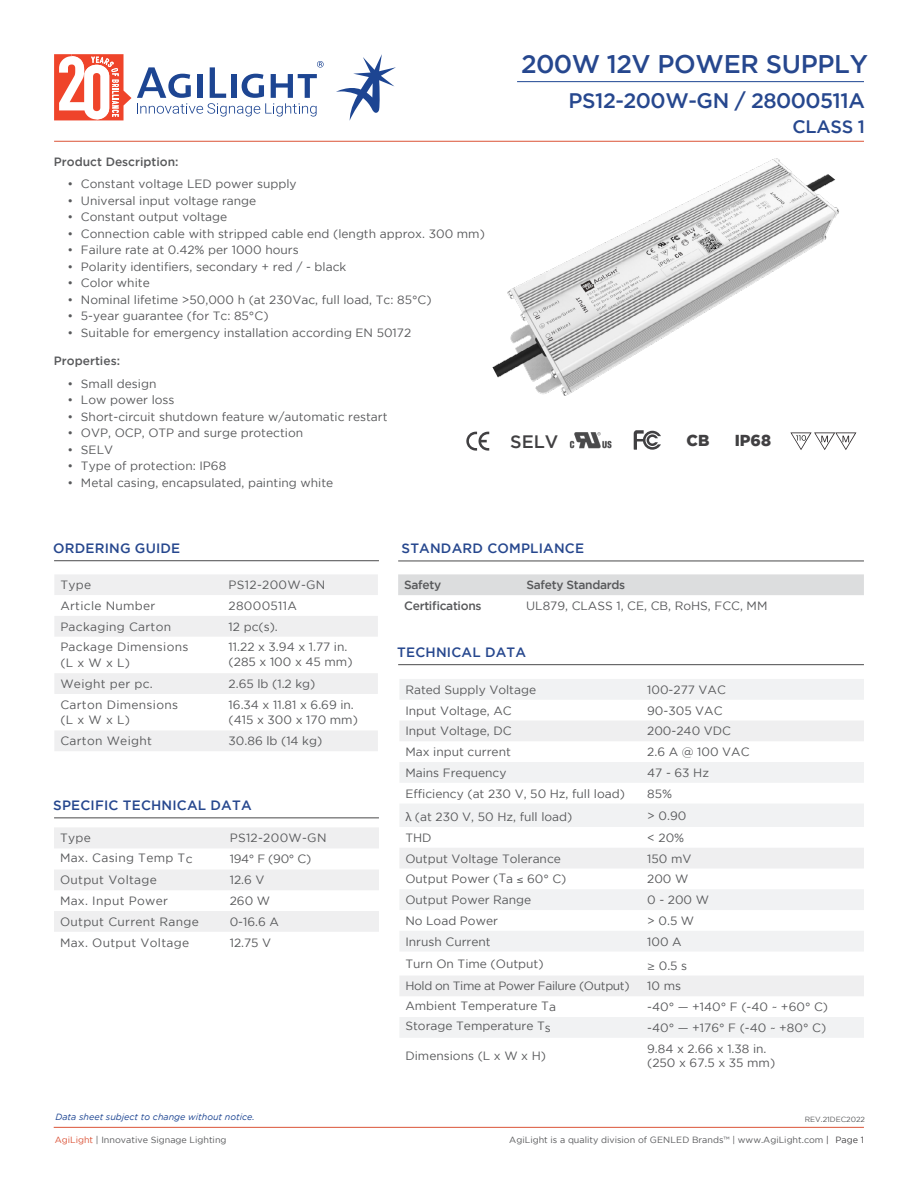
<style>
.page{position:relative;width:918px;height:1188px;background:#fff}
.page>*{position:absolute;margin:0;border:0;box-sizing:border-box;transform-origin:0 0}
.t1{font:500 25.5px "Gotham";letter-spacing:-.01em;color:#26478e}
.t2{font:500 21px "Gotham";letter-spacing:-.025em;color:#26478e}
.t3{font:500 18px "Gotham";letter-spacing:-.01em;color:#26478e}
.t4{font:500 18px "Gotham";color:#414042}
.t5{font:900 15.9px "Gotham";color:#414042}
.t6{font:500 13.5px "Gotham";letter-spacing:.015em;color:#26478e}
.t7{font:12px/15px "Gotham";color:#58595b}
.t8{font:12px/15.8px "Gotham";letter-spacing:.025em;color:#58595b}
.t9{font:500 12px "Gotham";letter-spacing:-.025em;color:#58595b}
.t10{font:12px "Gotham";letter-spacing:-.03em;color:#58595b}
.t11{font:500 12px "Gotham";color:#58595b}
.t12{font:9px "Gotham";color:#58595b}
.t13{font:italic 9px "Gotham";color:#1d4592}
.t14{font:7.5px "Gotham";color:#58595b}
.s1{font-family:"Helvetica Neue"}
.s2{font-family:"Avenir"}
.s3{color:#db5337}
.s4{color:#414042}
</style>
<div class="page">
<hr style="left:54px;top:141px;width:810px;height:1px;background:#db5336">
<hr style="left:54px;top:1127px;width:810px;height:1px;background:#db5337">
<svg style="left:137px;top:61px;width:187px;height:56px"></svg>
<svg style="left:54px;top:54px;width:77px;height:66px"></svg>
<svg style="left:336px;top:54px;width:60px;height:67px"></svg>
<hr style="left:517px;top:81px;width:347px;height:1px;background:#1d4592">
<img style="left:492px;top:158px;width:347px;height:238px">
<svg style="left:54px;top:575px;width:324px;height:62px"></svg>
<svg style="left:54px;top:673px;width:324px;height:78px"></svg>
<div style="left:54px;top:828px;width:325px;height:20px;background:#efeff0"></div>
<div style="left:54px;top:870px;width:325px;height:20px;background:#efeff0"></div>
<div style="left:54px;top:911px;width:325px;height:21px;background:#efeff0"></div>
<svg style="left:400px;top:679px;width:464px;height:359px;fill:#f4f5f5"></svg>
<svg style="left:400px;top:721px;width:464px;height:275px;fill:#f1f2f3"></svg>
<hr style="left:54px;top:560px;width:325px;height:1px;background:#4a4a4b">
<hr style="left:398px;top:664px;width:466px;height:1px;background:#4a4a4b">
<hr style="left:54px;top:818px;width:325px;height:1px;background:#4a4a4b">
<hr style="left:398px;top:561px;width:466px;height:1px;background:#4a4a4b">
<div style="left:398px;top:574px;width:466px;height:21px;background:#dcddde"></div>
<svg style="left:466px;top:432px;width:23px;height:19px"></svg>
<img style="left:569px;top:432px;width:43px;height:17px">
<svg style="left:634px;top:430px;width:27px;height:20px"></svg>
<svg style="left:790px;top:432px;width:66px;height:18px"></svg>
<p class="t11" style="left:54px;top:155px;width:126px">Product Description:</p>
<p class="t7" style="left:67px;top:176px;width:231px">• Constant voltage LED power supply</p>
<p class="t7" style="left:67px;top:193px;width:190px">• Universal input voltage range</p>
<p class="t7" style="left:67px;top:209px;width:161px">• Constant output voltage</p>
<p class="t7" style="left:67px;top:226px;width:419px">• Connection cable with stripped cable end (length approx. 300 mm)</p>
<p class="t7" style="left:67px;top:242px;width:233px">• Failure rate at 0.42% per 1000 hours</p>
<p class="t7" style="left:67px;top:259px;width:280px">• Polarity identifiers, secondary + red / - black</p>
<p class="t7" style="left:67px;top:275px;width:84px">• Color white</p>
<p class="t7" style="left:67px;top:292px;width:366px">• Nominal lifetime &gt;50,000 h (at 230Vac, full load, Tc: 85°C)</p>
<p class="t7" style="left:67px;top:308px;width:203px">• 5-year guarantee (for Tc: 85°C)</p>
<p class="t7" style="left:67px;top:325px;width:345px">• Suitable for emergency installation according EN 50172</p>
<p class="t11" style="left:54px;top:354px;width:68px">Properties:</p>
<p class="t7" style="left:67px;top:376px;width:91px">• Small design</p>
<p class="t7" style="left:67px;top:393px;width:109px">• Low power loss</p>
<p class="t7" style="left:67px;top:409px;width:322px">• Short-circuit shutdown feature w/automatic restart</p>
<p class="t7" style="left:67px;top:426px;width:237px">• OVP, OCP, OTP and surge protection</p>
<p class="t7" style="left:67px;top:442px;width:47px">• SELV</p>
<p class="t7" style="left:67px;top:459px;width:160px">• Type of protection: IP68</p>
<p class="t7" style="left:67px;top:475px;width:267px">• Metal casing, encapsulated, painting white</p>
<h1 class="t1" style="left:521px;top:49px;width:348px">200W 12V POWER SUPPLY</h1>
<h2 class="t2" style="left:568px;top:89px;width:298px">PS12-200W-GN / 28000511A</h2>
<h3 class="t3" style="left:792px;top:116px;width:74px">CLASS 1</h3>
<h3 class="t4" style="left:510px;top:431px;width:50px">SELV</h3>
<h3 class="t5" style="left:687px;top:431px;width:24px">CB</h3>
<h3 class="t5" style="left:735px;top:431px;width:38px">IP68</h3>
<p class="t6" style="left:53px;top:540px;width:129px">ORDERING GUIDE</p>
<p class="t7" style="left:60px;top:577px;width:32px">Type</p>
<p class="t8" style="left:229px;top:577px;width:98px">PS12-200W-GN</p>
<p class="t8" style="left:60px;top:598px;width:97px">Article Number</p>
<p class="t8" style="left:229px;top:598px;width:70px">28000511A</p>
<p class="t8" style="left:60px;top:618px;width:112px">Packaging Carton</p>
<p class="t7" style="left:229px;top:619px;width:51px">12 pc(s).</p>
<p class="t8" style="left:60px;top:639px;width:130px">Package Dimensions (L x W x L)</p>
<p class="t7" style="left:229px;top:640px;width:125px">11.22 x 3.94 x 1.77 in. (285 x 100 x 45 mm)</p>
<p class="t8" style="left:60px;top:676px;width:94px">Weight per pc.</p>
<p class="t7" style="left:229px;top:676px;width:88px">2.65 lb (1.2 kg)</p>
<p class="t8" style="left:60px;top:696px;width:119px">Carton Dimensions (L x W x L)</p>
<p class="t7" style="left:229px;top:697px;width:131px">16.34 x 11.81 x 6.69 in. (415 x 300 x 170 mm)</p>
<p class="t8" style="left:60px;top:733px;width:93px">Carton Weight</p>
<p class="t7" style="left:229px;top:733px;width:95px">30.86 lb (14 kg)</p>
<p class="t6" style="left:53px;top:797px;width:200px">SPECIFIC TECHNICAL DATA</p>
<p class="t7" style="left:60px;top:830px;width:32px">Type</p>
<p class="t8" style="left:230px;top:830px;width:98px">PS12-200W-GN</p>
<p class="t8" style="left:60px;top:849px;width:134px">Max. Casing Temp Tc</p>
<p class="t7" style="left:230px;top:851px;width:83px">194° F (90° C)</p>
<p class="t8" style="left:60px;top:872px;width:98px">Output Voltage</p>
<p class="t7" style="left:230px;top:872px;width:36px">12.6 V</p>
<p class="t8" style="left:60px;top:893px;width:110px">Max. Input Power</p>
<p class="t7" style="left:230px;top:893px;width:42px">260 W</p>
<p class="t8" style="left:60px;top:913px;width:140px">Output Current Range</p>
<p class="t7" style="left:230px;top:914px;width:51px">0-16.6 A</p>
<p class="t8" style="left:60px;top:934px;width:131px">Max. Output Voltage</p>
<p class="t7" style="left:230px;top:935px;width:43px">12.75 V</p>
<p class="t6" style="left:402px;top:540px;width:184px">STANDARD COMPLIANCE</p>
<p class="t9" style="left:404px;top:578px;width:39px">Safety</p>
<p class="t9" style="left:526px;top:578px;width:100px">Safety Standards</p>
<p class="t9" style="left:404px;top:599px;width:79px">Certifications</p>
<p class="t7" style="left:526px;top:598px;width:243px">UL879, CLASS 1, CE, CB, RoHS, FCC, MM</p>
<p class="t6" style="left:397px;top:644px;width:130px">TECHNICAL DATA</p>
<p class="t7" style="left:405px;top:682px;width:132px">Rated Supply Voltage</p>
<p class="t7" style="left:647px;top:682px;width:80px">100-277 VAC</p>
<p class="t7" style="left:405px;top:703px;width:108px">Input Voltage, AC</p>
<p class="t7" style="left:647px;top:703px;width:77px">90-305 VAC</p>
<p class="t7" style="left:405px;top:723px;width:108px">Input Voltage, DC</p>
<p class="t7" style="left:647px;top:723px;width:85px">200-240 VDC</p>
<p class="t7" style="left:405px;top:744px;width:107px">Max input current</p>
<p class="t7" style="left:647px;top:744px;width:104px">2.6 A @ 100 VAC</p>
<p class="t7" style="left:405px;top:765px;width:103px">Mains Frequency</p>
<p class="t7" style="left:647px;top:765px;width:63px">47 - 63 Hz</p>
<p class="t7" style="left:405px;top:786px;width:221px">Efficiency (at 230 V, 50 Hz, full load)</p>
<p class="t7" style="left:647px;top:786px;width:26px">85%</p>
<p class="t7" style="left:405px;top:809px;width:169px"><span class="s1">λ</span> (at 230 V, 50 Hz, full load)</p>
<p class="t7" style="left:647px;top:808px;width:41px">&gt; 0.90</p>
<p class="t7" style="left:405px;top:830px;width:28px">THD</p>
<p class="t7" style="left:647px;top:830px;width:39px">&lt; 20%</p>
<p class="t7" style="left:405px;top:851px;width:157px">Output Voltage Tolerance</p>
<p class="t7" style="left:647px;top:851px;width:46px">150 mV</p>
<p class="t7" style="left:405px;top:871px;width:163px">Output Power (Ta ≤ 60° C)</p>
<p class="t7" style="left:647px;top:871px;width:43px">200 W</p>
<p class="t7" style="left:405px;top:892px;width:127px">Output Power Range</p>
<p class="t7" style="left:647px;top:892px;width:63px">0 - 200 W</p>
<p class="t7" style="left:405px;top:913px;width:94px">No Load Power</p>
<p class="t7" style="left:647px;top:913px;width:49px">&gt; 0.5 W</p>
<p class="t7" style="left:405px;top:934px;width:87px">Inrush Current</p>
<p class="t7" style="left:647px;top:934px;width:36px">100 A</p>
<p class="t7" style="left:405px;top:956px;width:140px">Turn On Time (Output)</p>
<p class="t7" style="left:647px;top:958px;width:42px"><span class="s2">≥</span> 0.5 s</p>
<p class="t10" style="left:405px;top:979px;width:226px">Hold on Time at Power Failure (Output)</p>
<p class="t7" style="left:647px;top:978px;width:35px">10 ms</p>
<p class="t7" style="left:405px;top:998px;width:152px">Ambient Temperature Ta</p>
<p class="t7" style="left:647px;top:999px;width:182px">-40° — +140° F (-40 ~ +60° C)</p>
<p class="t7" style="left:405px;top:1018px;width:147px">Storage Temperature Ts</p>
<p class="t7" style="left:647px;top:1020px;width:181px">-40° — +176° F (-40 ~ +80° C)</p>
<p class="t7" style="left:405px;top:1048px;width:142px">Dimensions (L x W x H)</p>
<p class="t7" style="left:647px;top:1041px;width:130px;line-height:14.4px">9.84 x 2.66 x 1.38 in. (250 x 67.5 x 35 mm)</p>
<p class="t13" style="left:55px;top:1112px;width:201px">Data sheet subject to change without notice.</p>
<p class="t14" style="left:805px;top:1115px;width:62px">REV.21DEC2022</p>
<p class="t12" style="left:55px;top:1135px;width:173px"><span class="s3">AgiLight</span> | Innovative Signage Lighting</p>
<p class="t12" style="left:509px;top:1135px;width:356px">AgiLight is a quality division of GENLED Brands™ | www.AgiLight.com <span class="s4">| Page 1</span></p>
</div>
